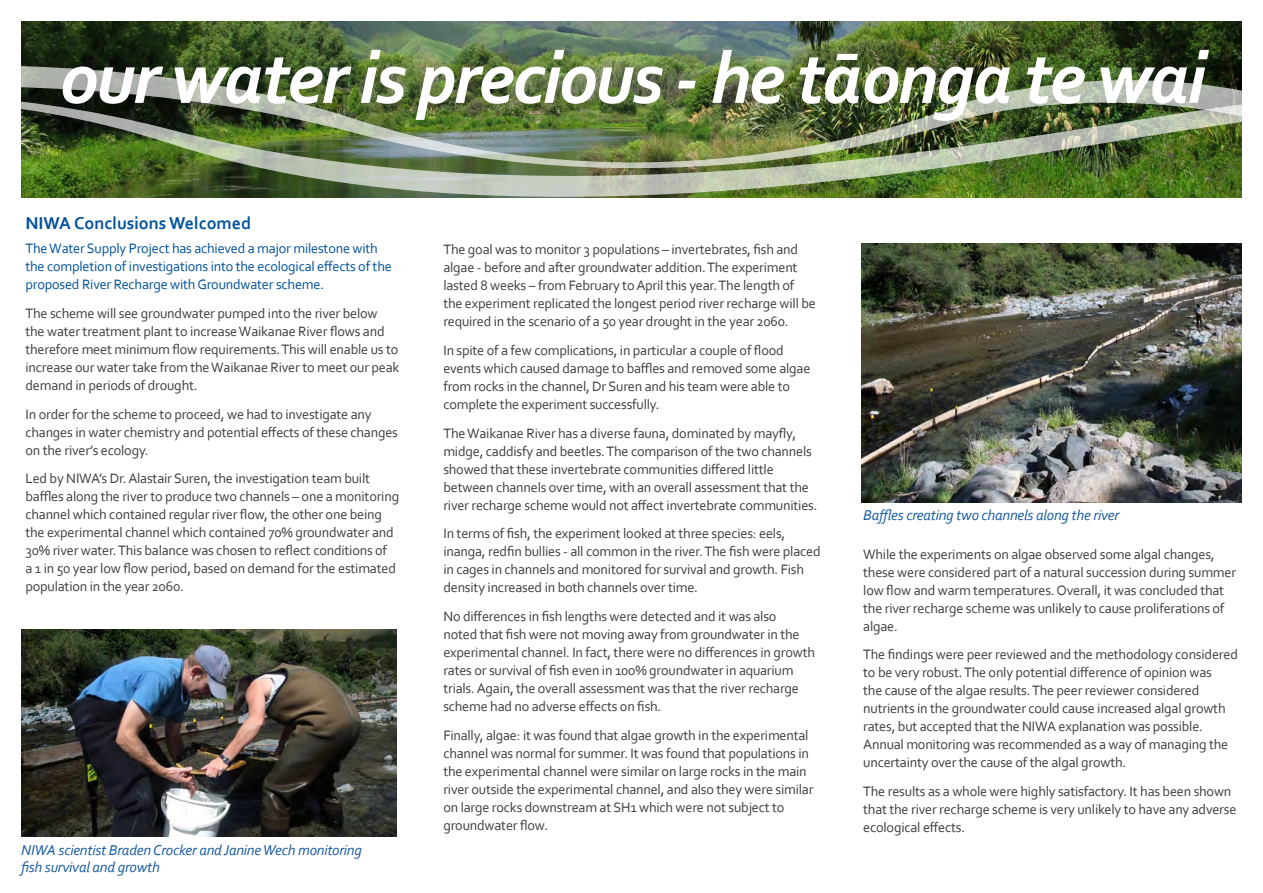
<style>
.page{position:relative;width:1263px;height:893px;background:#fff}
.page>*{position:absolute;margin:0;border:0;box-sizing:border-box;transform-origin:0 0}
.t1{font:italic 700 75px "Corbel";letter-spacing:-.03em;color:#fff}
.Titles{font:700 18px "Corbel";color:#01529a}
.Body_text{font:italic 15px/17.2px "Corbel";letter-spacing:-.015em;color:#195ca2}
.Body_text-2{font:14.25px/18px "Corbel";letter-spacing:-.015em;color:#3e3e3f}
.intro{font:14.25px/18px "Corbel";letter-spacing:-.015em;color:#01529a}
</style>
<div class="page">
<img style="left:21px;top:21px;width:1221px;height:223px">
<img style="left:21px;top:629px;width:375px;height:208px">
<img style="left:861px;top:244px;width:381px;height:258px">
<h1 class="t1" style="left:60px;top:31px;width:1147px">our water is precious - he tāonga te wai</h1>
<p class="Titles" style="left:26px;top:212px;width:227px">NIWA Conclusions Welcomed</p>
<p class="intro" style="left:26px;top:239px;width:368px">The Water Supply Project has achieved a major milestone with the completion of investigations into the ecological effects of the proposed River Recharge with Groundwater scheme.</p>
<p class="Body_text-2" style="left:26px;top:304px;width:375px">The scheme will see groundwater pumped into the river below the water treatment plant to increase Waikanae River flows and therefore meet minimum flow requirements. This will enable us to increase our water take from the Waikanae River to meet our peak demand in periods of drought.</p>
<p class="Body_text-2" style="left:26px;top:404px;width:374px">In order for the scheme to proceed, we had to investigate any changes in water chemistry and potential effects of these changes on the river’s ecology.</p>
<p class="Body_text-2" style="left:26px;top:469px;width:375px">Led by NIWA’s Dr. Alastair Suren, the investigation team built baffles along the river to produce two channels – one a monitoring channel which contained regular river flow, the other one being the experimental channel which contained 70% groundwater and 30% river water. This balance was chosen to reflect conditions of<br>a 1 in 50 year low flow period, based on demand for the estimated population in the year 2060.</p>
<p class="Body_text" style="left:21px;top:841px;width:342px">NIWA scientist Braden Crocker and Janine Wech monitoring fish survival and growth</p>
<p class="Body_text-2" style="left:443px;top:240px;width:374px">The goal was to monitor 3 populations – invertebrates, fish and algae - before and after groundwater addition. The experiment lasted 8 weeks – from February to April this year. The length of the experiment replicated the longest period river recharge will be required in the scenario of a 50 year drought in the year 2060.</p>
<p class="Body_text-2" style="left:443px;top:341px;width:369px">In spite of a few complications, in particular a couple of flood events which caused damage to baffles and removed some algae from rocks in the channel, Dr Suren and his team were able to complete the experiment successfully.</p>
<p class="Body_text-2" style="left:443px;top:424px;width:376px">The Waikanae River has a diverse fauna, dominated by mayfly, midge, caddisfy and beetles. The comparison of the two channels showed that these invertebrate communities differed little between channels over time, with an overall assessment that the river recharge scheme would not affect invertebrate communities.</p>
<p class="Body_text-2" style="left:443px;top:524px;width:379px">In terms of fish, the experiment looked at three species: eels, inanga, redfin bullies - all common in the river. The fish were placed in cages in channels and monitored for survival and growth. Fish density increased in both channels over time.</p>
<p class="Body_text-2" style="left:443px;top:607px;width:373px">No differences in fish lengths were detected and it was also<br>noted that fish were not moving away from groundwater in the experimental channel. In fact, there were no differences in growth rates or survival of fish even in 100% groundwater in aquarium trials. Again, the overall assessment was that the river recharge scheme had no adverse effects on fish.</p>
<p class="Body_text-2" style="left:443px;top:725px;width:372px">Finally, algae: it was found that algae growth in the experimental channel was normal for summer. It was found that populations in the experimental channel were similar on large rocks in the main river outside the experimental channel, and also they were similar on large rocks downstream at SH1 which were not subject to groundwater flow.</p>
<p class="Body_text" style="left:863px;top:506px;width:258px">Baffles creating two channels along the river</p>
<p class="Body_text-2" style="left:863px;top:545px;width:374px">While the experiments on algae observed some algal changes, these were considered part of a natural succession during summer low flow and warm temperatures. Overall, it was concluded that the river recharge scheme was unlikely to cause proliferations of algae.</p>
<p class="Body_text-2" style="left:863px;top:645px;width:376px">The findings were peer reviewed and the methodology considered to be very robust. The only potential difference of opinion was<br>the cause of the algae results. The peer reviewer considered nutrients in the groundwater could cause increased algal growth rates, but accepted that the NIWA explanation was possible.<br>Annual monitoring was recommended as a way of managing the uncertainty over the cause of the algal growth.</p>
<p class="Body_text-2" style="left:863px;top:782px;width:375px">The results as a whole were highly satisfactory. It has been shown that the river recharge scheme is very unlikely to have any adverse ecological effects.</p>
</div>
